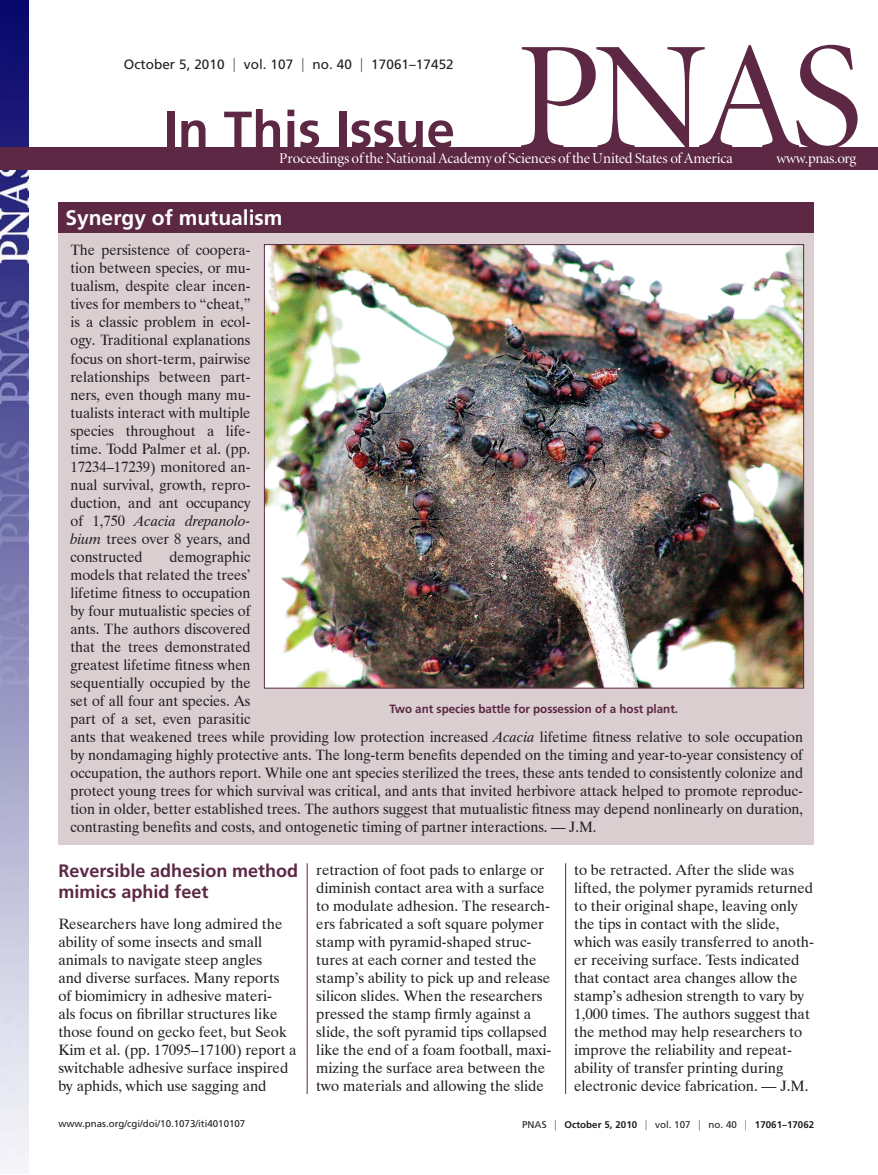
<style>
.page{position:relative;width:878px;height:1175px;background:#fff}
.page>*{position:absolute;margin:0;border:0;box-sizing:border-box;transform-origin:0 0}
.t1{font:154.5px "Minion Display";color:#5c2844}
.t2{font:700 51px "Frutiger LT Std";letter-spacing:.005em;color:#5c2844}
.t3{font:700 21px "Frutiger LT Std";color:#fff}
.t4{font:700 18px/21px "Frutiger LT Std";color:#5c2844}
.t5{font:15px/18px "Dutch 801 BT";color:#231f20}
.t6{font:15px "Minion Display";letter-spacing:-.01em;color:#fff}
.t7{font:13.5px "Frutiger LT Std";letter-spacing:.005em;color:#231f20}
.t8{font:700 12px "Frutiger LT Std";color:#5c2844}
.t9{font:700 9.75px "Frutiger LT Std";letter-spacing:.005em;color:#231f20}
.t10{font:9.75px "Frutiger LT Std";color:#231f20}
.s1{font-family:"Mathematical Pi Three"}
.s2{font-style:italic}
.s3{font-weight:400}
.s4{font-family:"Mathematical Pi Three";font-weight:400}
</style>
<div class="page">
<img style="left:0;top:0;width:28px;height:1173px">
<div style="left:58px;top:220px;width:756px;height:624px;background:#daced0"></div>
<div style="left:0;top:147px;width:878px;height:23px;background:#5c2844"></div>
<div style="left:59px;top:202px;width:755px;height:31px;background:#5c2844"></div>
<hr style="left:307px;top:863px;width:1px;height:231px;background:#5c2844">
<img style="left:263px;top:244px;width:541px;height:445px">
<hr style="left:565px;top:863px;width:1px;height:231px;background:#5c2844">
<h1 class="t1" style="left:516px;top:23px;width:349px">PNAS</h1>
<p class="t7" style="left:124px;top:57px;width:331px">October 5, 2010 <span class="s1">U</span> vol. 107 <span class="s1">U</span> no. 40 <span class="s1">U</span> 17061–17452</p>
<h2 class="t2" style="left:163px;top:100px;width:293px">In This Issue</h2>
<p class="t6" style="left:279px;top:151px;width:455px">Proceedings of the National Academy of Sciences of the United States of America</p>
<p class="t6" style="left:776px;top:151px;width:81px">www.pnas.org</p>
<h3 class="t3" style="left:65px;top:205px;width:219px">Synergy of mutualism</h3>
<p class="t5" style="left:70px;top:241px;width:182px;text-align:justify">The persistence of coopera&shy;tion between species, or mu&shy;tualism, despite clear incen&shy;tives for members to “cheat,” is a classic problem in ecol&shy;ogy. Traditional explanations focus on short-term, pairwise relationships between part&shy;ners, even though many mu&shy;tualists interact with multiple species throughout a life&shy;time. Todd Palmer et al. (pp.<br>17234–17239) monitored an&shy;nual survival, growth, repro&shy;duction, and ant occupancy of 1,750 <span class="s2">Acacia drepanolo&shy;bium</span> trees over 8 years, and constructed</p>
<p class="t5" style="left:70px;top:547px;width:734px;text-indent:99px">demographic<br>models that related the trees’<br>lifetime fitness to occupation<br>by four mutualistic species of<br>ants. The authors discovered<br>that the trees demonstrated<br>greatest lifetime fitness when<br>sequentially occupied by the<br>set of all four ant species. As<br>part of a set, even parasitic<br>ants that weakened trees while providing low protection increased <span class="s2">Acacia</span> lifetime fitness relative to sole occupation by nondamaging highly protective ants. The long-term benefits depended on the timing and year-to-year consistency of occupation, the authors report. While one ant species sterilized the trees, these ants tended to consistently colonize and protect young trees for which survival was critical, and ants that invited herbivore attack helped to promote reproduc&shy;tion in older, better established trees. The authors suggest that mutualistic fitness may depend nonlinearly on duration, contrasting benefits and costs, and ontogenetic timing of partner interactions. — J.M.</p>
<p class="t8" style="left:389px;top:702px;width:290px">Two ant species battle for possession of a host plant.</p>
<p class="t4" style="left:58px;top:860px;width:241px">Reversible adhesion method mimics aphid feet</p>
<p class="t5" style="left:58px;top:914px;width:240px">Researchers have long admired the ability of some insects and small animals to navigate steep angles<br>and diverse surfaces. Many reports<br>of biomimicry in adhesive materi-<br>als focus on fibrillar structures like those found on gecko feet, but Seok Kim et al. (pp. 17095–17100) report a switchable adhesive surface inspired by aphids, which use sagging and</p>
<p class="t5" style="left:316px;top:860px;width:237px">retraction of foot pads to enlarge or diminish contact area with a surface to modulate adhesion. The research&shy;ers fabricated a soft square polymer stamp with pyramid-shaped struc&shy;tures at each corner and tested the stamp’s ability to pick up and release silicon slides. When the researchers pressed the stamp firmly against a slide, the soft pyramid tips collapsed like the end of a foam football, maxi&shy;mizing the surface area between the two materials and allowing the slide</p>
<p class="t5" style="left:574px;top:860px;width:241px">to be retracted. After the slide was lifted, the polymer pyramids returned to their original shape, leaving only the tips in contact with the slide, which was easily transferred to anoth&shy;er receiving surface. Tests indicated that contact area changes allow the stamp’s adhesion strength to vary by 1,000 times. The authors suggest that the method may help researchers to improve the reliability and repeat&shy;ability of transfer printing during electronic device fabrication. — J.M.</p>
<p class="t10" style="left:58px;top:1118px;width:188px">www.pnas.org/cgi/doi/10.1073/iti4010107</p>
<p class="t9" style="left:522px;top:1118px;width:294px"><span class="s3">PNAS</span> <span class="s4">U</span> October 5, 2010 <span class="s4">U</span> <span class="s3">vol. 107</span> <span class="s4">U</span> <span class="s3">no. 40</span> <span class="s4">U</span> 17061–17062</p>
</div>
